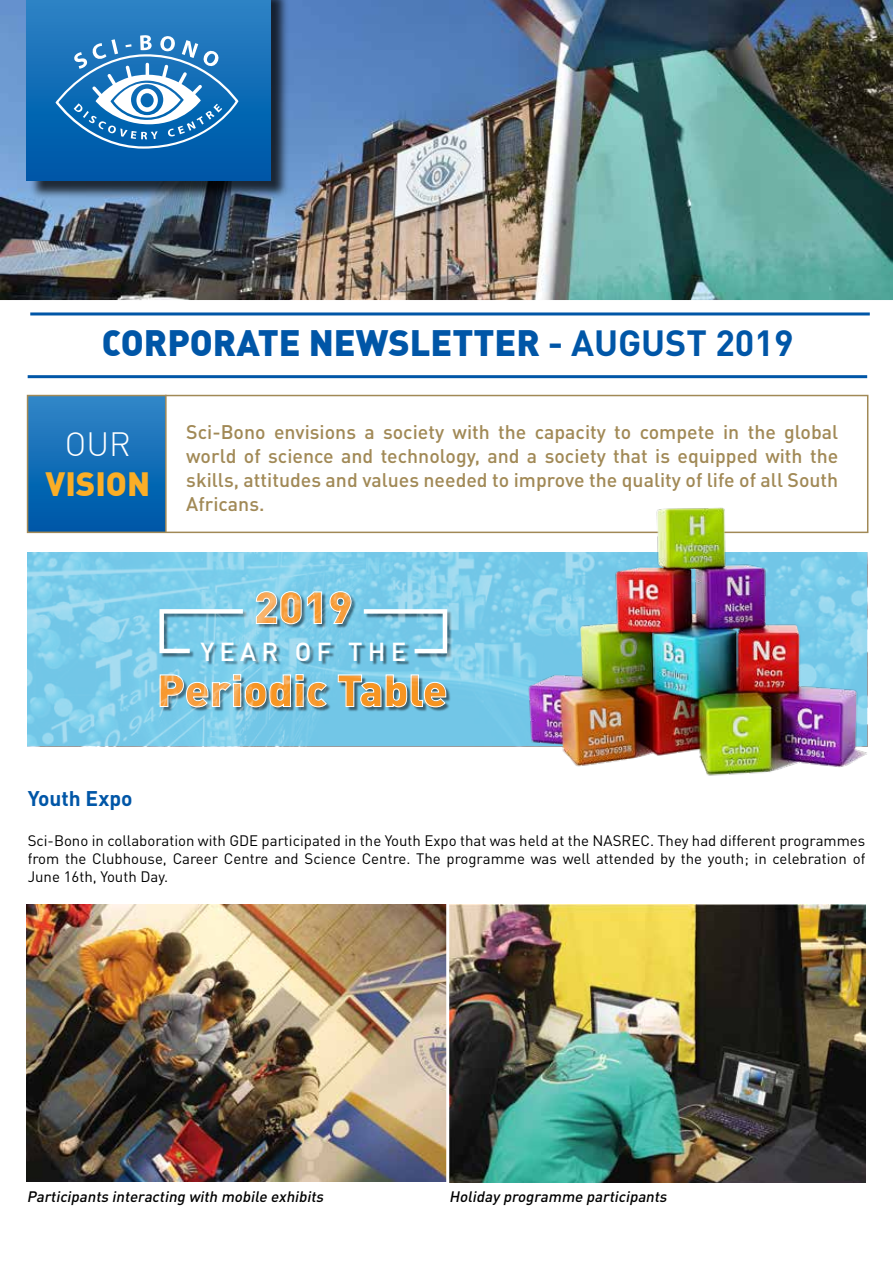
<style>
.page{position:relative;width:893px;height:1263px;background:#fff}
.page>*{position:absolute;margin:0;border:0;box-sizing:border-box;transform-origin:0 0}
.t1{font:900 44.4px "DIN Pro";color:#f7941e}
.t2{font:36px "DIN Black Alternate";color:#0056a7}
.t3{font:33px "DIN Black Alternate";color:#faae27}
.t4{font:300 33px "DIN";color:#fff}
.t5{font:500 25.8px "DIN Pro";letter-spacing:.2em;color:#fff}
.t6{font:700 21px "DIN Pro";color:#0056a7}
.t7{font:500 19.5px/24px "DIN Pro";color:#a18956;text-align:justify}
.t8{font:15px/18px "DIN Pro";color:#000;text-align:justify}
.t9{font:italic 500 15px "DIN Pro";color:#000}
.s1{font-family:"DIN Pro";font-weight:700}
</style>
<div class="page">
<img style="left:0;top:0;width:893px;height:300px">
<img style="left:27px;top:904px;width:838px;height:278px">
<div style="left:28px;top:396px;width:138px;height:136px;background:linear-gradient(to bottom,#3086c7,#0056a7)"></div>
<div style="left:27px;top:395px;width:841px;height:138px;border:2px solid #a18956"></div>
<hr style="left:165px;top:395px;width:2px;height:137px;background:#a18956">
<div style="left:29px;top:0;width:260px;height:199px;background:#000;opacity:.75"></div>
<div style="left:27px;top:0;width:243px;height:180px;background:linear-gradient(to bottom,#2b82c5,#0056a7)"></div>
<svg style="left:55px;top:25px;width:216px;height:124px;background:#3c88c3"></svg>
<hr style="left:28px;top:375px;width:839px;height:3px;background:#0056a7">
<hr style="left:30px;top:312px;width:840px;height:3px;background:#0056a7">
<hr style="left:446px;top:894px;width:3px;height:291px;background:#fff">
<img style="left:28px;top:552px;width:457px;height:194px">
<img style="left:485px;top:481px;width:384px;height:295px">
<h2 class="t2" style="left:102px;top:319px;width:693px">CORPORATE NEWSLETTER <span class="s1">- AUGUST 2019</span></h2>
<h3 class="t4" style="left:65px;top:424px;width:67px">OUR</h3>
<h3 class="t3" style="left:45px;top:461px;width:106px">VISION</h3>
<h3 class="t7" style="left:186px;top:419px;width:653px">Sci-Bono envisions a society with the capacity to compete in the global world of science and technology, and a society that is equipped with the skills, attitudes and values needed to improve the quality of life of all South Africans.</h3>
<h1 class="t1" style="left:254px;top:577px;width:100px">2019</h1>
<h3 class="t5" style="left:200px;top:634px;width:207px">YEAR OF THE</h3>
<h1 class="t1" style="left:157px;top:660px;width:292px">Periodic Table</h1>
<h3 class="t6" style="left:28px;top:784px;width:106px">Youth Expo</h3>
<p class="t8" style="left:28px;top:830px;width:839px">Sci-Bono in collaboration with GDE participated in the Youth Expo that was held at the NASREC. They had different programmes from the Clubhouse, Career Centre and Science Centre. The programme was well attended by the youth; in celebration of June 16th, Youth Day.</p>
<p class="t9" style="left:27px;top:1187px;width:301px">Participants interacting with mobile exhibits</p>
<p class="t9" style="left:449px;top:1187px;width:222px">Holiday programme participants</p>
</div>
